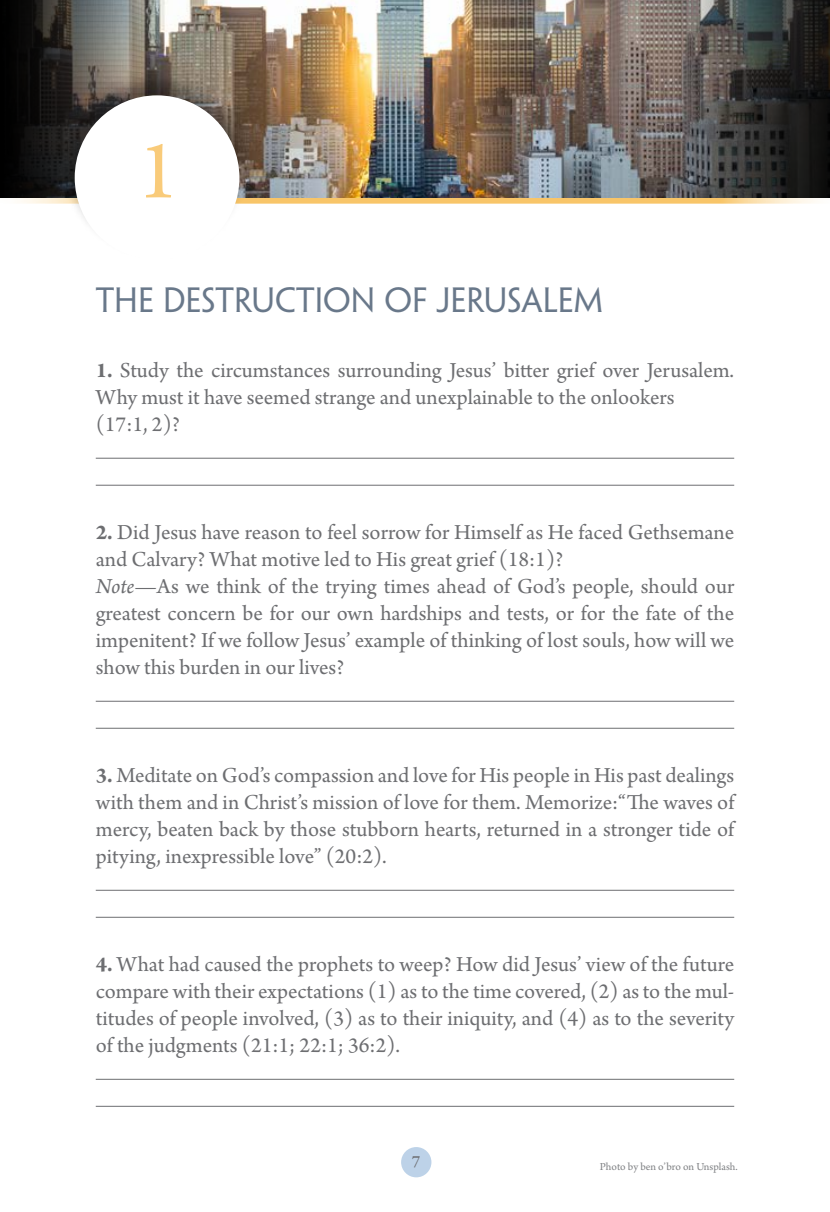
<style>
.page{position:relative;width:830px;height:1212px;background:#fff}
.page>*{position:absolute;margin:0;border:0;box-sizing:border-box;transform-origin:0 0}
.t1{font:87.75px "Arno Pro";color:#f9cb7a}
.t2{font:31.5px "Penumbra Flare Std";color:#69788a}
.t3{font:22.5px/27px "Arno Pro";color:#6d6e71}
.t4{font:18px "Arno Pro";color:#6d6e71}
.t5{font:11.25px "Arno Pro";letter-spacing:-.005em;color:#808285}
.s1{font-weight:700}
.s2{font-style:italic}
</style>
<div class="page">
<div style="left:401px;top:1147px;width:30px;height:30px;background:#bdd2e8;border-radius:50%"></div>
<svg style="left:21px;top:198px;width:795px;height:6px;background:#f9cf85"></svg>
<img style="left:158px;top:0;width:513px;height:198px">
<svg style="left:0;top:0;width:158px;height:198px;background:#333330"></svg>
<svg style="left:671px;top:0;width:158px;height:198px;background:#3d3c3b"></svg>
<div style="left:60px;top:70px;width:190px;height:190px;background:#000;opacity:.32"></div>
<div style="left:75px;top:95px;width:164px;height:165px;background:#fff;border-radius:50%"></div>
<hr style="left:96px;top:458px;width:637px;height:1px;background:#6d6e71">
<hr style="left:96px;top:485px;width:637px;height:1px;background:#6d6e71">
<hr style="left:96px;top:701px;width:637px;height:1px;background:#6d6e71">
<hr style="left:96px;top:728px;width:637px;height:1px;background:#6d6e71">
<hr style="left:96px;top:890px;width:637px;height:1px;background:#6d6e71">
<hr style="left:96px;top:917px;width:637px;height:1px;background:#6d6e71">
<hr style="left:96px;top:1079px;width:637px;height:1px;background:#6d6e71">
<hr style="left:96px;top:1106px;width:637px;height:1px;background:#6d6e71">
<h1 class="t1" style="left:137px;top:121px;width:43px">1</h1>
<h2 class="t2" style="left:96px;top:281px;width:508px">THE DESTRUCTION OF JERUSALEM</h2>
<p class="t3" style="left:96px;top:358px;width:639px"><span class="s1">1.</span> Study the circumstances surrounding Jesus’ bitter grief over Jerusalem.<br>Why must it have seemed strange and unexplainable to the onlookers<br>(17:1, 2)?</p>
<p class="t3" style="left:96px;top:520px;width:639px"><span class="s1">2.</span> Did Jesus have reason to feel sorrow for Himself as He faced Gethsemane and Calvary? What motive led to His great grief (18:1)?<br><span class="s2">Note</span>—As we think of the trying times ahead of God’s people, should our greatest concern be for our own hardships and tests, or for the fate of the impenitent? If we follow Jesus’ example of thinking of lost souls, how will we show this burden in our lives?</p>
<p class="t3" style="left:96px;top:763px;width:639px;text-align:justify"><span class="s1">3.</span> Meditate on God’s compassion and love for His people in His past dealings with them and in Christ’s mission of love for them. Memorize:“The waves of mercy, beaten back by those stubborn hearts, returned in a stronger tide of pitying, inexpressible love” (20:2).</p>
<p class="t3" style="left:96px;top:952px;width:639px;text-align:justify"><span class="s1">4.</span> What had caused the prophets to weep? How did Jesus’ view of the future compare with their expectations (1) as to the time covered, (2) as to the mul&shy;titudes of people involved, (3) as to their iniquity, and (4) as to the severity of the judgments (21:1; 22:1; 36:2).</p>
<p class="t4" style="left:412px;top:1151px;width:10px">7</p>
<p class="t5" style="left:599px;top:1160px;width:139px">Photo by ben o’bro on Unsplash.</p>
</div>
